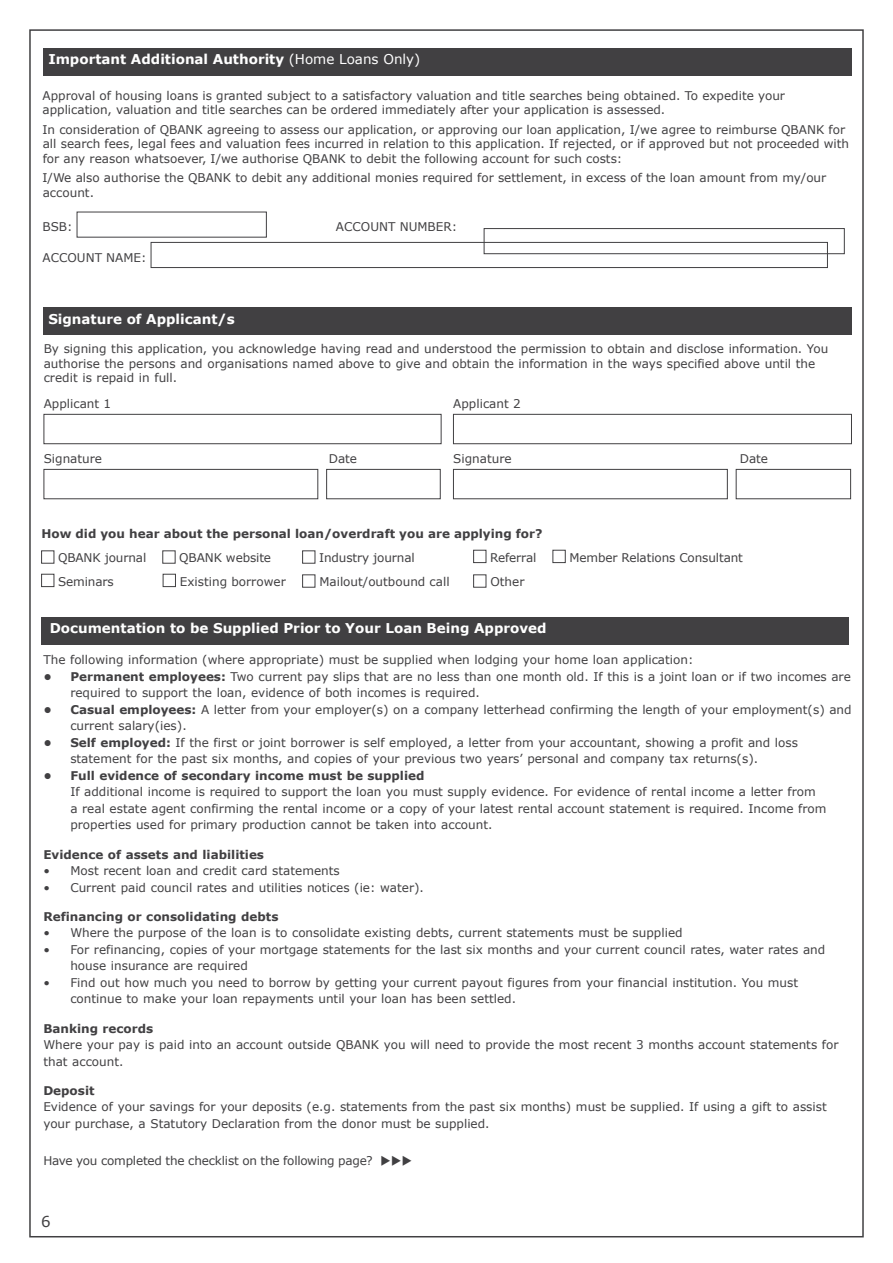
<style>
.page{position:relative;width:893px;height:1263px;background:#fff}
.page>*{position:absolute;margin:0;border:0;box-sizing:border-box;transform-origin:0 0}
.t1{font:15px "Verdana";color:#414042}
.t2{font:700 13.5px "Verdana";color:#fff}
.t3{font:12px/16.5px "Verdana";color:#414042}
.t4{font:700 12px "Verdana";color:#414042}
.t5{font:12px "Verdana";letter-spacing:-.02em;color:#414042}
.s1{font-weight:400}
.s2{font-weight:700}
</style>
<div class="page">
<div style="left:43px;top:48px;width:809px;height:28px;background:#414042"></div>
<div style="left:151px;top:242px;width:677px;height:26px;border:1px solid #414042"></div>
<div style="left:43px;top:307px;width:809px;height:28px;background:#414042"></div>
<div style="left:44px;top:414px;width:397px;height:30px;border:1px solid #414042"></div>
<div style="left:453px;top:414px;width:399px;height:30px;border:1px solid #414042"></div>
<div style="left:44px;top:469px;width:274px;height:30px;border:1px solid #414042"></div>
<div style="left:326px;top:469px;width:114px;height:30px;background:#fff;border:1px solid #414042"></div>
<div style="left:453px;top:469px;width:274px;height:30px;border:1px solid #414042"></div>
<div style="left:736px;top:469px;width:115px;height:30px;background:#fff;border:1px solid #414042"></div>
<div style="left:484px;top:228px;width:360px;height:26px;border:1px solid #414042"></div>
<div style="left:41px;top:618px;width:808px;height:27px;background:#414042"></div>
<div style="left:41px;top:551px;width:13px;height:12px;background:#fff;border:1px solid #414042"></div>
<div style="left:302px;top:551px;width:13px;height:12px;background:#fff;border:1px solid #414042"></div>
<div style="left:473px;top:550px;width:13px;height:13px;background:#fff;border:1px solid #414042"></div>
<div style="left:553px;top:550px;width:12px;height:13px;background:#fff;border:1px solid #414042"></div>
<div style="left:41px;top:574px;width:13px;height:13px;background:#fff;border:1px solid #414042"></div>
<div style="left:163px;top:574px;width:13px;height:13px;background:#fff;border:1px solid #414042"></div>
<div style="left:302px;top:575px;width:13px;height:12px;background:#fff;border:1px solid #414042"></div>
<div style="left:473px;top:575px;width:13px;height:12px;background:#fff;border:1px solid #414042"></div>
<p class="t2" style="left:48px;top:42px;width:552px">Permission to obtain and disclose credit and personal information <span class="s1">(cont.)</span></p>
<p class="t2" style="left:48px;top:50px;width:374px">Important Additional Authority <span class="s1">(Home Loans Only)</span></p>
<p class="t3" style="left:43px;top:88px;width:744px;line-height:14.4px">Approval of housing loans is granted subject to a satisfactory valuation and title searches being obtained. To expedite your application, valuation and title searches can be ordered immediately after your application is assessed.</p>
<p class="t3" style="left:43px;top:122px;width:808px;line-height:14.4px">In consideration of QBANK agreeing to assess our application, or approving our loan application, I/we agree to reimburse QBANK for all search fees, legal fees and valuation fees incurred in relation to this application. If rejected, or if approved but not proceeded with for any reason whatsoever, I/we authorise QBANK to debit the following account for such costs:</p>
<p class="t3" style="left:43px;top:171px;width:785px;line-height:14.4px">I/We also authorise the QBANK to debit any additional monies required for settlement, in excess of the loan amount from my/our account.</p>
<p class="t3" style="left:43px;top:219px;width:32px">BSB:</p>
<p class="t3" style="left:336px;top:219px;width:123px">ACCOUNT NUMBER:</p>
<p class="t3" style="left:43px;top:249px;width:106px">ACCOUNT NAME:</p>
<p class="t2" style="left:48px;top:310px;width:188px">Signature of Applicant/s</p>
<p class="t3" style="left:44px;top:342px;width:786px;line-height:14.4px">By signing this application, you acknowledge having read and understood the permission to obtain and disclose information. You authorise the persons and organisations named above to give and obtain the information in the ways specified above until the credit is repaid in full.</p>
<p class="t3" style="left:44px;top:395px;width:69px">Applicant 1</p>
<p class="t3" style="left:453px;top:395px;width:69px">Applicant 2</p>
<p class="t3" style="left:44px;top:450px;width:60px">Signature</p>
<p class="t3" style="left:329px;top:450px;width:30px">Date</p>
<p class="t3" style="left:453px;top:450px;width:60px">Signature</p>
<p class="t3" style="left:740px;top:450px;width:30px">Date</p>
<p class="t4" style="left:41px;top:525px;width:503px">How did you hear about the personal loan/overdraft you are applying for?</p>
<p class="t3" style="left:58px;top:549px;width:90px">QBANK journal</p>
<p class="t3" style="left:179px;top:549px;width:93px">QBANK website</p>
<p class="t3" style="left:319px;top:549px;width:97px">Industry journal</p>
<p class="t3" style="left:490px;top:549px;width:48px">Referral</p>
<p class="t3" style="left:569px;top:549px;width:175px">Member Relations Consultant</p>
<p class="t3" style="left:58px;top:573px;width:57px">Seminars</p>
<p class="t3" style="left:180px;top:573px;width:107px">Existing borrower</p>
<p class="t3" style="left:319px;top:573px;width:132px">Mailout/outbound call</p>
<p class="t3" style="left:490px;top:573px;width:36px">Other</p>
<p class="t2" style="left:50px;top:619px;width:498px">Documentation to be Supplied Prior to Your Loan Being Approved</p>
<p class="t3" style="left:43px;top:651px;width:652px">The following information (where appropriate) must be supplied when lodging your home loan application:</p>
<p class="t3" style="left:70px;top:668px;width:782px;text-indent:-27px"><span class="s2">• Permanent employees:</span> Two current pay slips that are no less than one month old. If this is a joint loan or if two incomes are required to support the loan, evidence of both incomes is required.</p>
<p class="t3" style="left:70px;top:701px;width:783px;text-indent:-27px"><span class="s2">• Casual employees:</span> A letter from your employer(s) on a company letterhead confirming the length of your employment(s) and current salary(ies).</p>
<p class="t3" style="left:70px;top:734px;width:729px;text-indent:-27px"><span class="s2">• Self employed:</span> If the first or joint borrower is self employed, a letter from your accountant, showing a profit and loss statement for the past six months, and copies of your previous two years’ personal and company tax returns(s).</p>
<p class="t4" style="left:43px;top:767px;width:383px">• Full evidence of secondary income must be supplied</p>
<p class="t3" style="left:70px;top:783px;width:758px">If additional income is required to support the loan you must supply evidence. For evidence of rental income a letter from<br>a real estate agent confirming the rental income or a copy of your latest rental account statement is required. Income from properties used for primary production cannot be taken into account.</p>
<p class="t4" style="left:43px;top:846px;width:222px">Evidence of assets and liabilities</p>
<p class="t3" style="left:43px;top:862px;width:298px">• Most recent loan and credit card statements</p>
<p class="t3" style="left:43px;top:879px;width:382px">• Current paid council rates and utilities notices (ie: water).</p>
<p class="t4" style="left:43px;top:908px;width:237px">Refinancing or consolidating debts</p>
<p class="t3" style="left:43px;top:924px;width:641px">• Where the purpose of the loan is to consolidate existing debts, current statements must be supplied</p>
<p class="t3" style="left:70px;top:941px;width:756px;text-indent:-27px">• For refinancing, copies of your mortgage statements for the last six months and your current council rates, water rates and house insurance are required</p>
<p class="t3" style="left:70px;top:974px;width:729px;text-indent:-27px">• Find out how much you need to borrow by getting your current payout figures from your financial institution. You must continue to make your loan repayments until your loan has been settled.</p>
<p class="t4" style="left:43px;top:1020px;width:112px">Banking records</p>
<p class="t3" style="left:43px;top:1036px;width:797px">Where your pay is paid into an account outside QBANK you will need to provide the most recent 3 months account statements for that account.</p>
<p class="t4" style="left:43px;top:1082px;width:53px">Deposit</p>
<p class="t3" style="left:43px;top:1099px;width:785px">Evidence of your savings for your deposits (e.g. statements from the past six months) must be supplied. If using a gift to assist your purchase, a Statutory Declaration from the donor must be supplied.</p>
<p class="t5" style="left:43px;top:1152px;width:370px">Have you completed the checklist on the following page? ◆◆◆</p>
<p class="t1" style="left:41px;top:1211px;width:11px">6</p>
</div>
